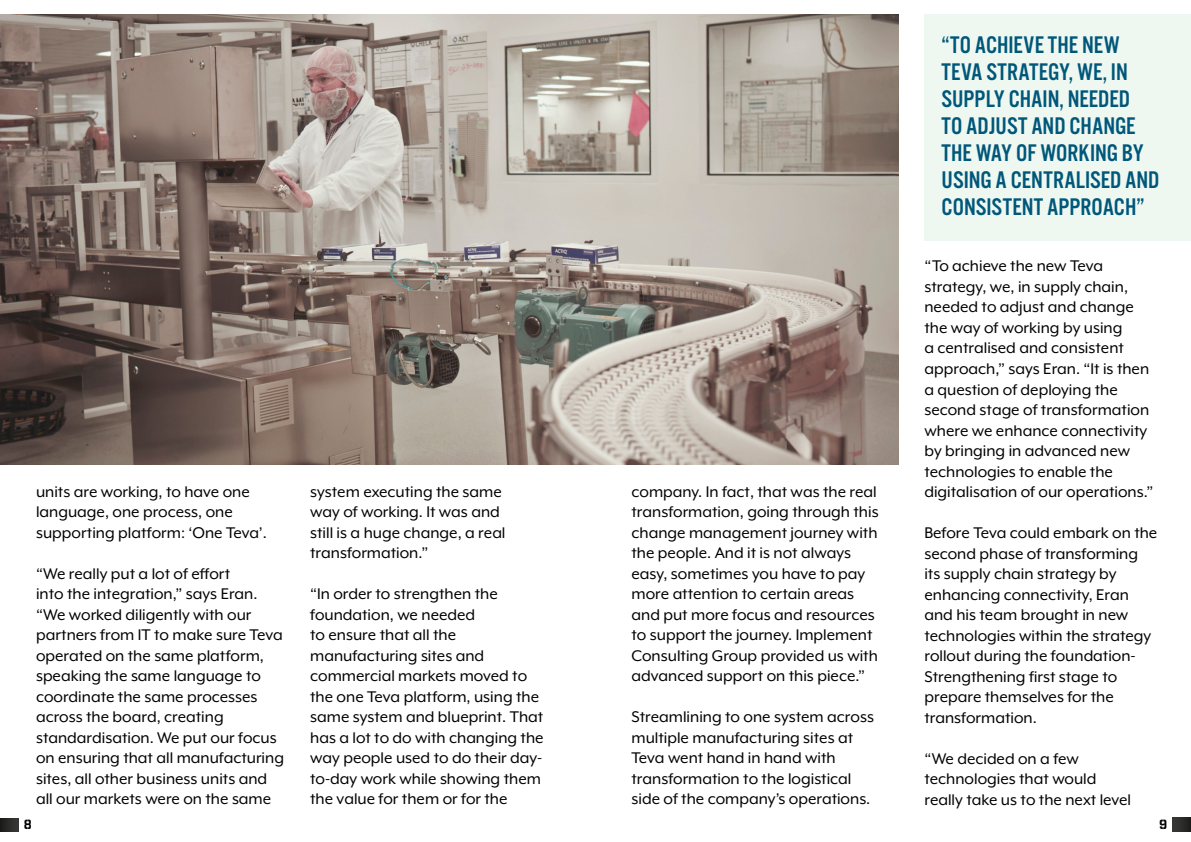
<style>
.page{position:relative;width:1191px;height:842px;background:#fff}
.page>*{position:absolute;margin:0;border:0;box-sizing:border-box;transform-origin:0 0}
.t1{font:25px/27px "Alternate Got No 3 D";color:#00577a}
.t2{font:17.8px/20.5px "Mr Eaves XL Mod OT";color:#000}
.t3{font:13px "Industry Inc Stencil";color:#000}
</style>
<div class="page">
<svg style="left:0;top:818px;width:19px;height:13px"></svg>
<svg style="left:1172px;top:818px;width:19px;height:13px"></svg>
<div style="left:924px;top:14px;width:267px;height:226px;background:#eef8f1"></div>
<img style="left:0;top:14px;width:899px;height:451px">
<p class="t2" style="left:36px;top:481px;width:232px">units are working, to have one language, one process, one supporting platform: ‘One Teva’.</p>
<p class="t2" style="left:36px;top:563px;width:249px">“We really put a lot of effort<br>into the integration,” says Eran. “We worked diligently with our partners from IT to make sure Teva operated on the same platform, speaking the same language to coordinate the same processes across the board, creating standardisation. We put our focus on ensuring that all manufacturing sites, all other business units and all our markets were on the same</p>
<p class="t2" style="left:310px;top:481px;width:197px">system executing the same way of working. It was and still is a huge change, a real transformation.”</p>
<p class="t2" style="left:310px;top:584px;width:235px">“In order to strengthen the foundation, we needed<br>to ensure that all the manufacturing sites and commercial markets moved to the one Teva platform, using the same system and blueprint. That has a lot to do with changing the way people used to do their day&shy;to-day work while showing them the value for them or for the</p>
<p class="t2" style="left:631px;top:481px;width:249px">company. In fact, that was the real transformation, going through this change management journey with the people. And it is not always easy, sometimes you have to pay more attention to certain areas and put more focus and resources to support the journey. Implement<br>Consulting Group provided us with advanced support on this piece.”</p>
<p class="t2" style="left:631px;top:707px;width:244px">Streamlining to one system across multiple manufacturing sites at<br>Teva went hand in hand with transformation to the logistical side of the company’s operations.</p>
<h1 class="t1" style="left:941px;top:32px;width:219px">“TO ACHIEVE THE NEW<br>TEVA STRATEGY, WE, IN<br>SUPPLY CHAIN, NEEDED<br>TO ADJUST AND CHANGE<br>THE WAY OF WORKING BY<br>USING A CENTRALISED AND<br>CONSISTENT APPROACH”</h1>
<p class="t2" style="left:924px;top:256px;width:230px">“To achieve the new Teva strategy, we, in supply chain, needed to adjust and change the way of working by using<br>a centralised and consistent approach,” says Eran. “It is then a question of deploying the second stage of transformation where we enhance connectivity by bringing in advanced new technologies to enable the digitalisation of our operations.”</p>
<p class="t2" style="left:924px;top:522px;width:234px">Before Teva could embark on the second phase of transforming its supply chain strategy by enhancing connectivity, Eran and his team brought in new technologies within the strategy rollout during the foundation-<br>Strengthening first stage to prepare themselves for the transformation.</p>
<p class="t2" style="left:924px;top:748px;width:208px">“We decided on a few technologies that would really take us to the next level</p>
<p class="t3" style="left:24px;top:817px;width:10px">8</p>
<p class="t3" style="left:1159px;top:817px;width:10px">9</p>
</div>
